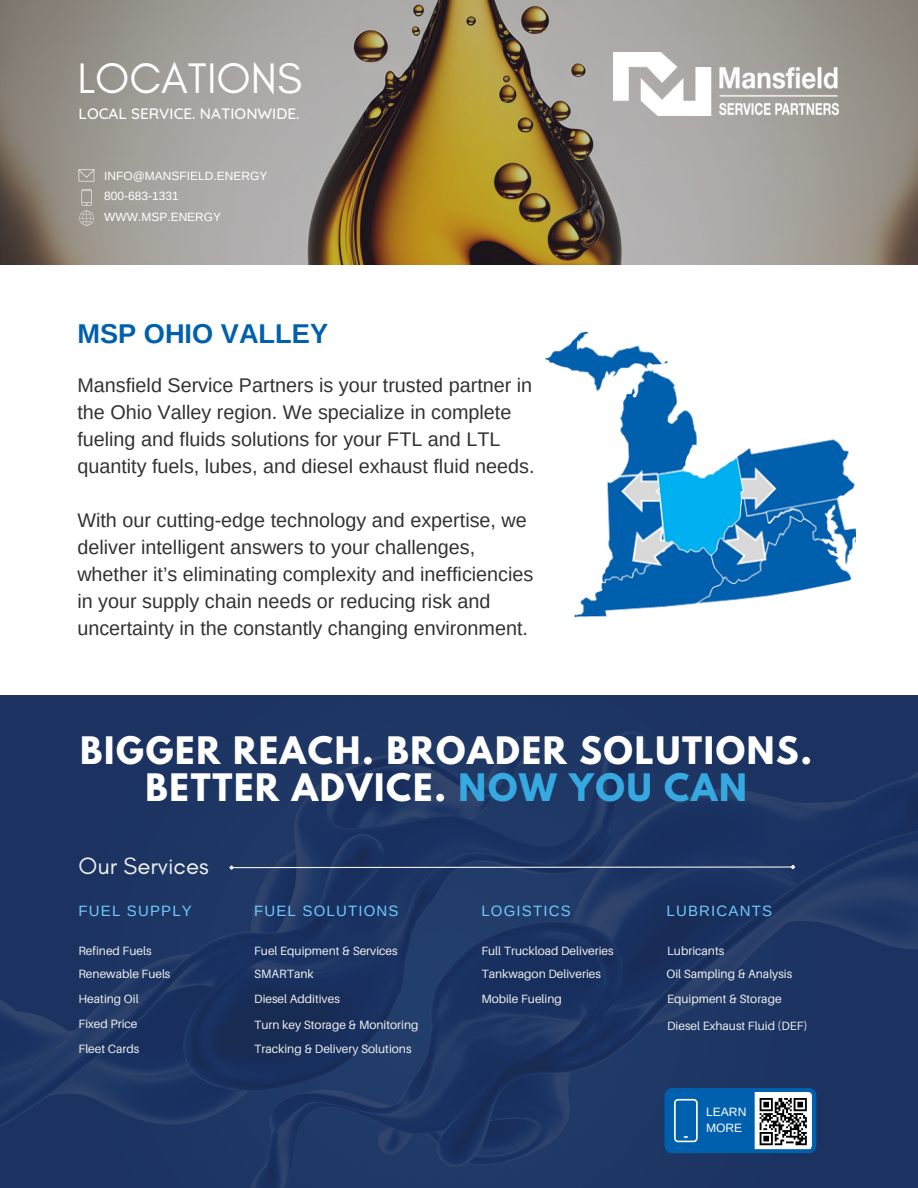
<style>
.page{position:relative;width:918px;height:1188px;background:#fff}
.page>*{position:absolute;margin:0;border:0;box-sizing:border-box;transform-origin:0 0}
.t1{font:43.5px "Glacial Indifference";color:#fefefe}
.t2{font:700 33.6px/36.9px "League Spartan";letter-spacing:.05em;color:#fff;text-align:center}
.t3{font:700 27.15px "Arimo";color:#0160ad}
.t4{font:24px "Glacial Indifference";color:#efefef}
.t5{font:19.8px/27px "Arimo";color:#323232}
.t6{font:500 15.45px "Quicksand";color:#fefefe}
.t7{font:15px "Arimo";letter-spacing:.08em;color:#71c8fd}
.t8{font:12.15px "Arimo";color:#fefefe}
.t9{font:12px "Aileron";color:#efefef}
.t10{font:12px "Arimo";color:#fff}
.s1{color:#36a9e1}
</style>
<div class="page">
<img style="left:0;top:0;width:918px;height:264px">
<img style="left:0;top:695px;width:918px;height:493px">
<img style="left:613px;top:53px;width:225px;height:63px">
<img style="left:545px;top:331px;width:311px;height:287px">
<svg style="left:665px;top:1088px;width:151px;height:65px"></svg>
<svg style="left:228px;top:864px;width:568px;height:7px;background:#3f537a"></svg>
<svg style="left:79px;top:178px;width:15px;height:3px"></svg>
<svg style="left:79px;top:169px;width:8px;height:9px"></svg>
<svg style="left:86px;top:169px;width:8px;height:9px"></svg>
<svg style="left:79px;top:189px;width:15px;height:37px"></svg>
<p class="t1" style="left:77px;top:52px;width:226px">LOCATIONS</p>
<p class="t6" style="left:79px;top:104px;width:223px">LOCAL SERVICE. NATIONWIDE.</p>
<p class="t10" style="left:104px;top:169px;width:165px">INFO@MANSFIELD.ENERGY</p>
<p class="t10" style="left:104px;top:189px;width:76px">800-683-1331</p>
<p class="t10" style="left:104px;top:210px;width:119px">WWW.MSP.ENERGY</p>
<p class="t3" style="left:77px;top:318px;width:252px">MSP OHIO VALLEY</p>
<p class="t5" style="left:77px;top:372px;width:459px">Mansfield Service Partners is your trusted partner in the Ohio Valley region. We specialize in complete fueling and fluids solutions for your FTL and LTL quantity fuels, lubes, and diesel exhaust fluid needs.</p>
<p class="t5" style="left:77px;top:507px;width:458px">With our cutting-edge technology and expertise, we deliver intelligent answers to your challenges, whether it’s eliminating complexity and inefficiencies in your supply chain needs or reducing risk and uncertainty in the constantly changing environment.</p>
<p class="t2" style="left:80px;top:737px;width:733px">BIGGER REACH. BROADER SOLUTIONS.<br>BETTER ADVICE. <span class="s1">NOW YOU CAN</span></p>
<p class="t4" style="left:79px;top:851px;width:132px">Our Services</p>
<p class="t7" style="left:79px;top:903px;width:115px">FUEL SUPPLY</p>
<p class="t9" style="left:79px;top:943px;width:74px">Refined Fuels</p>
<p class="t9" style="left:79px;top:991px;width:62px">Heating Oil</p>
<p class="t9" style="left:79px;top:966px;width:93px">Renewable Fuels</p>
<p class="t9" style="left:79px;top:1016px;width:60px">Fixed Price</p>
<p class="t9" style="left:79px;top:1041px;width:62px">Fleet Cards</p>
<p class="t7" style="left:254px;top:903px;width:146px">FUEL SOLUTIONS</p>
<p class="t9" style="left:254px;top:943px;width:145px">Fuel Equipment &amp; Services</p>
<p class="t9" style="left:254px;top:966px;width:61px">SMARTank</p>
<p class="t9" style="left:254px;top:991px;width:87px">Diesel Additives</p>
<p class="t9" style="left:254px;top:1017px;width:166px">Turn key Storage &amp; Monitoring</p>
<p class="t9" style="left:254px;top:1041px;width:159px">Tracking &amp; Delivery Solutions</p>
<p class="t7" style="left:481px;top:903px;width:91px">LOGISTICS</p>
<p class="t9" style="left:481px;top:943px;width:134px">Full Truckload Deliveries</p>
<p class="t9" style="left:481px;top:966px;width:121px">Tankwagon Deliveries</p>
<p class="t9" style="left:481px;top:991px;width:82px">Mobile Fueling</p>
<p class="t7" style="left:667px;top:903px;width:107px">LUBRICANTS</p>
<p class="t9" style="left:667px;top:943px;width:59px">Lubricants</p>
<p class="t9" style="left:667px;top:991px;width:116px">Equipment &amp; Storage</p>
<p class="t9" style="left:667px;top:1018px;width:142px">Diesel Exhaust Fluid (DEF)</p>
<p class="t9" style="left:667px;top:966px;width:127px">Oil Sampling &amp; Analysis</p>
<p class="t8" style="left:706px;top:1105px;width:42px">LEARN</p>
<p class="t8" style="left:706px;top:1121px;width:38px">MORE</p>
</div>
